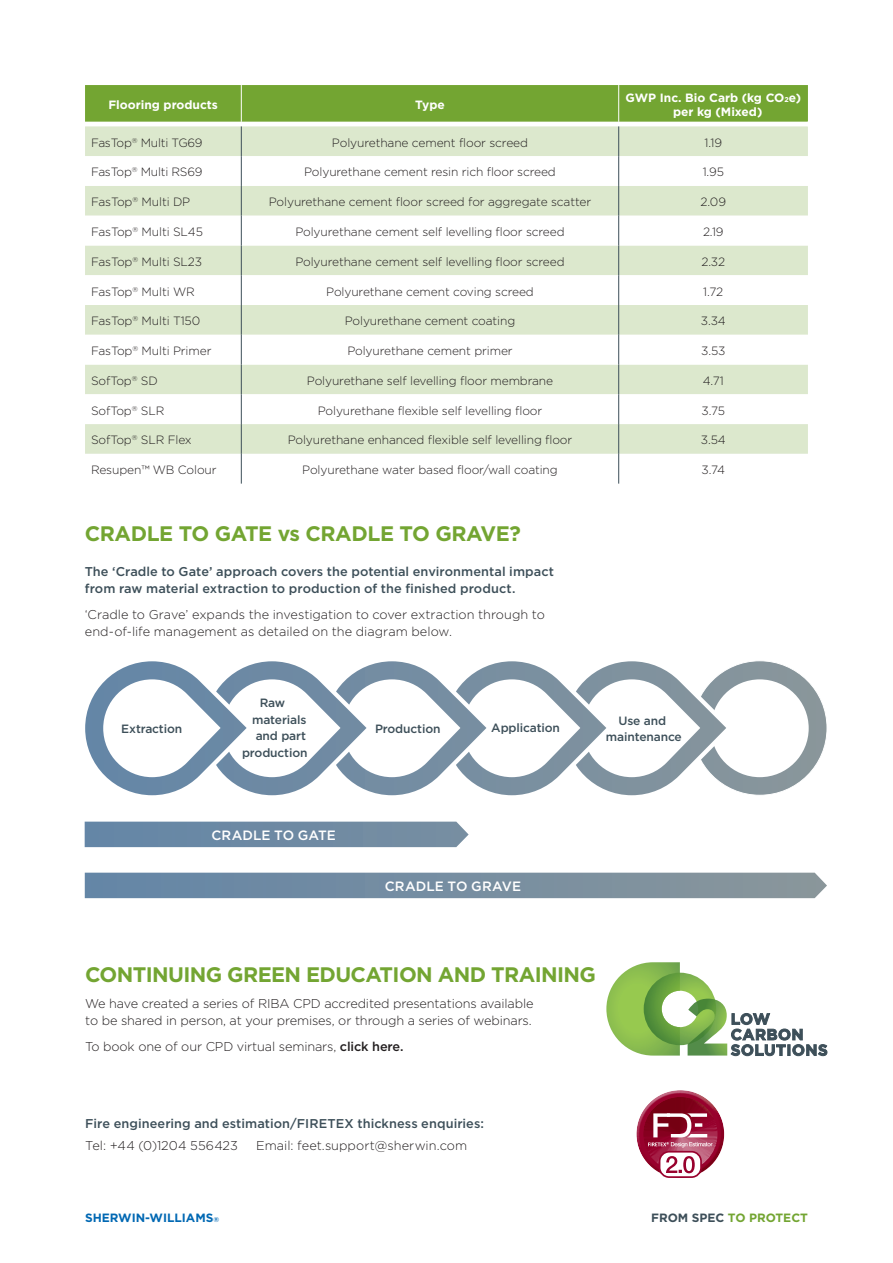
<style>
.page{position:relative;width:893px;height:1263px;background:#fff}
.page>*{position:absolute;margin:0;border:0;box-sizing:border-box;transform-origin:0 0}
.t1{font:700 21px "Gotham";letter-spacing:-.03em;color:#73a532}
.t2{font:500 13.5px "Gotham";letter-spacing:.005em;color:#fff}
.t3{font:300 12.75px/17.2px "Gotham";letter-spacing:-.01em;color:#231f20}
.t4{font:500 12.75px/17.2px "Gotham";letter-spacing:.005em;color:#3d4f59}
.Table_body_text{font:300 12px "Gotham";letter-spacing:-.01em;color:#231f20}
.t5{font:500 12px/16.5px "Gotham";letter-spacing:-.01em;color:#3d4f59;text-align:right}
.Table_title_text{font:300 12px "Gotham";letter-spacing:-.02em;color:#231f20}
.Table_title_text-2{font:700 12px/13.5px "Gotham";color:#fff}
.t6{font:700 12px "Gotham";color:#0168b3}
.t7{font:700 12px "Gotham";color:#73a532}
.s1{font-size:7.05px}
.s2{font-weight:500}
.s3{color:#3d4f59}
</style>
<div class="page">
<div style="left:634px;top:1089px;width:91px;height:64px;background:#fff;opacity:.75"></div>
<div style="left:634px;top:1110px;width:91px;height:69px;background:#b30437;opacity:.75"></div>
<div style="left:641px;top:1118px;width:77px;height:54px;background:#fff;opacity:.75"></div>
<div style="left:641px;top:1096px;width:77px;height:63px;background:#b30437;opacity:.75"></div>
<svg style="left:648px;top:1113px;width:65px;height:34px"></svg>
<div style="left:660px;top:1152px;width:41px;height:25px;background:#fff;border-radius:10px"></div>
<div style="left:659px;top:1151px;width:43px;height:27px;border:2px solid #98012d;border-radius:10px"></div>
<svg style="left:666px;top:1156px;width:29px;height:17px"></svg>
<svg style="left:606px;top:962px;width:221px;height:94px"></svg>
<div style="left:85px;top:126px;width:723px;height:328px;background:#dce8cd"></div>
<svg style="left:85px;top:156px;width:723px;height:268px"></svg>
<div style="left:85px;top:85px;width:723px;height:37px;background:#73a532"></div>
<hr style="left:241px;top:85px;width:1px;height:37px;background:#fff">
<hr style="left:241px;top:126px;width:1px;height:30px;background:#3d4f59">
<hr style="left:618px;top:126px;width:1px;height:30px;background:#3d4f59">
<hr style="left:241px;top:156px;width:1px;height:30px;background:#3d4f59">
<hr style="left:618px;top:156px;width:1px;height:30px;background:#3d4f59">
<hr style="left:241px;top:186px;width:1px;height:30px;background:#3d4f59">
<hr style="left:618px;top:186px;width:1px;height:30px;background:#3d4f59">
<svg style="left:241px;top:216px;width:1px;height:29px"></svg>
<svg style="left:618px;top:216px;width:1px;height:29px"></svg>
<hr style="left:241px;top:245px;width:1px;height:30px;background:#3d4f59">
<hr style="left:618px;top:245px;width:1px;height:30px;background:#3d4f59">
<hr style="left:241px;top:275px;width:1px;height:30px;background:#3d4f59">
<hr style="left:618px;top:275px;width:1px;height:30px;background:#3d4f59">
<hr style="left:241px;top:305px;width:1px;height:30px;background:#3d4f59">
<hr style="left:618px;top:305px;width:1px;height:30px;background:#3d4f59">
<hr style="left:241px;top:335px;width:1px;height:30px;background:#3d4f59">
<hr style="left:618px;top:335px;width:1px;height:30px;background:#3d4f59">
<svg style="left:241px;top:365px;width:1px;height:29px"></svg>
<svg style="left:618px;top:365px;width:1px;height:29px"></svg>
<hr style="left:241px;top:394px;width:1px;height:30px;background:#3d4f59">
<hr style="left:618px;top:394px;width:1px;height:30px;background:#3d4f59">
<hr style="left:241px;top:424px;width:1px;height:30px;background:#3d4f59">
<hr style="left:618px;top:424px;width:1px;height:30px;background:#3d4f59">
<hr style="left:241px;top:454px;width:1px;height:30px;background:#3d4f59">
<hr style="left:618px;top:454px;width:1px;height:30px;background:#3d4f59">
<hr style="left:618px;top:85px;width:1px;height:37px;background:#fff">
<div style="left:692px;top:661px;width:135px;height:134px;background:#88969b;border-radius:67px"></div>
<div style="left:711px;top:679px;width:98px;height:98px;background:#fff;border-radius:50%"></div>
<svg style="left:85px;top:661px;width:647px;height:135px"></svg>
<svg style="left:85px;top:822px;width:384px;height:25px;background:#6f8ba5"></svg>
<svg style="left:85px;top:873px;width:742px;height:25px;background:#778ea1"></svg>
<p class="Table_title_text-2" style="left:108px;top:98px;width:111px">Flooring products</p>
<p class="Table_title_text-2" style="left:415px;top:98px;width:31px">Type</p>
<p class="Table_title_text-2" style="left:673px;top:91px;width:130px;text-indent:-47px">GWP Inc. Bio Carb (kg CO<span class="s1">2</span>e) per kg (Mixed)</p>
<p class="Table_title_text" style="left:91px;top:136px;width:113px">FasTop<sup>®</sup> Multi TG69</p>
<p class="Table_body_text" style="left:332px;top:136px;width:198px">Polyurethane cement floor screed</p>
<p class="Table_body_text" style="left:704px;top:136px;width:19px">1.19</p>
<p class="Table_title_text" style="left:91px;top:166px;width:113px">FasTop<sup>®</sup> Multi RS69</p>
<p class="Table_body_text" style="left:304px;top:166px;width:253px">Polyurethane cement resin rich floor screed</p>
<p class="Table_body_text" style="left:703px;top:166px;width:23px">1.95</p>
<p class="Table_body_text" style="left:91px;top:195px;width:101px">FasTop<sup>®</sup> Multi DP</p>
<p class="Table_body_text" style="left:269px;top:195px;width:324px">Polyurethane cement floor screed for aggregate scatter</p>
<p class="Table_title_text" style="left:701px;top:195px;width:27px">2.09</p>
<p class="Table_body_text" style="left:91px;top:225px;width:114px">FasTop<sup>®</sup> Multi SL45</p>
<p class="Table_body_text" style="left:295px;top:225px;width:271px">Polyurethane cement self levelling floor screed</p>
<p class="Table_title_text" style="left:703px;top:225px;width:22px">2.19</p>
<p class="Table_body_text" style="left:91px;top:255px;width:113px">FasTop<sup>®</sup> Multi SL23</p>
<p class="Table_body_text" style="left:295px;top:255px;width:271px">Polyurethane cement self levelling floor screed</p>
<p class="Table_title_text" style="left:701px;top:255px;width:25px">2.32</p>
<p class="Table_body_text" style="left:91px;top:285px;width:105px">FasTop<sup>®</sup> Multi WR</p>
<p class="Table_body_text" style="left:326px;top:285px;width:209px">Polyurethane cement coving screed</p>
<p class="Table_title_text" style="left:703px;top:285px;width:22px">1.72</p>
<p class="Table_body_text" style="left:91px;top:314px;width:111px">FasTop<sup>®</sup> Multi T150</p>
<p class="Table_body_text" style="left:345px;top:314px;width:172px">Polyurethane cement coating</p>
<p class="Table_title_text" style="left:701px;top:314px;width:27px">3.34</p>
<p class="Table_body_text" style="left:91px;top:344px;width:122px">FasTop<sup>®</sup> Multi Primer</p>
<p class="Table_body_text" style="left:347px;top:344px;width:167px">Polyurethane cement primer</p>
<p class="Table_title_text" style="left:701px;top:344px;width:26px">3.53</p>
<p class="Table_body_text" style="left:91px;top:374px;width:68px">SofTop<sup>®</sup> SD</p>
<p class="Table_body_text" style="left:307px;top:374px;width:248px">Polyurethane self levelling floor membrane</p>
<p class="Table_title_text" style="left:703px;top:374px;width:23px">4.71</p>
<p class="Table_body_text" style="left:91px;top:404px;width:75px">SofTop<sup>®</sup> SLR</p>
<p class="Table_body_text" style="left:318px;top:404px;width:226px">Polyurethane flexible self levelling floor</p>
<p class="Table_title_text" style="left:702px;top:404px;width:25px">3.75</p>
<p class="Table_body_text" style="left:91px;top:434px;width:102px">SofTop<sup>®</sup> SLR Flex</p>
<p class="Table_body_text" style="left:288px;top:434px;width:286px">Polyurethane enhanced flexible self levelling floor</p>
<p class="Table_title_text" style="left:701px;top:434px;width:26px">3.54</p>
<p class="Table_body_text" style="left:91px;top:463px;width:127px">Resupen™ WB Colour</p>
<p class="Table_body_text" style="left:302px;top:463px;width:257px">Polyurethane water based floor/wall coating</p>
<p class="Table_title_text" style="left:702px;top:463px;width:25px">3.74</p>
<p class="t1" style="left:85px;top:522px;width:438px">CRADLE TO GATE vs CRADLE TO GRAVE?</p>
<p class="t4" style="left:85px;top:562px;width:471px">The ‘Cradle to Gate’ approach covers the potential environmental impact from raw material extraction to production of the finished product.</p>
<p class="t3" style="left:85px;top:605px;width:462px">‘Cradle to Grave’ expands the investigation to cover extraction through to end-of-life management as detailed on the diagram below.</p>
<p class="t5" style="left:121px;top:720px;width:63px">Extraction</p>
<p class="t5" style="left:260px;top:695px;width:27px">Raw</p>
<p class="t5" style="left:242px;top:711px;width:67px">materials and part production</p>
<p class="t5" style="left:375px;top:720px;width:67px">Production</p>
<p class="t5" style="left:491px;top:719px;width:70px">Application</p>
<p class="t5" style="left:606px;top:712px;width:77px;text-align:center">Use and maintenance</p>
<p class="t2" style="left:212px;top:826px;width:126px">CRADLE TO GATE</p>
<p class="t2" style="left:385px;top:877px;width:138px">CRADLE TO GRAVE</p>
<p class="t1" style="left:85px;top:962px;width:512px">CONTINUING GREEN EDUCATION AND TRAINING</p>
<p class="t3" style="left:85px;top:994px;width:450px">We have created a series of RIBA CPD accredited presentations available to be shared in person, at your premises, or through a series of webinars.</p>
<p class="t3" style="left:85px;top:1037px;width:320px">To book one of our CPD virtual seminars, <span class="s2">click here.</span></p>
<p class="t4" style="left:85px;top:1115px;width:400px">Fire engineering and estimation/FIRETEX thickness enquiries:</p>
<p class="t3" style="left:85px;top:1136px;width:154px">Tel: +44 (0)1204 556423</p>
<p class="t3" style="left:256px;top:1136px;width:212px">Email: feet.support@sherwin.com</p>
<p class="t6" style="left:85px;top:1210px;width:136px">SHERWIN-WILLIAMS<span class="s1">®</span></p>
<p class="t7" style="left:651px;top:1210px;width:158px"><span class="s3">FROM SPEC</span> TO PROTECT</p>
</div>
